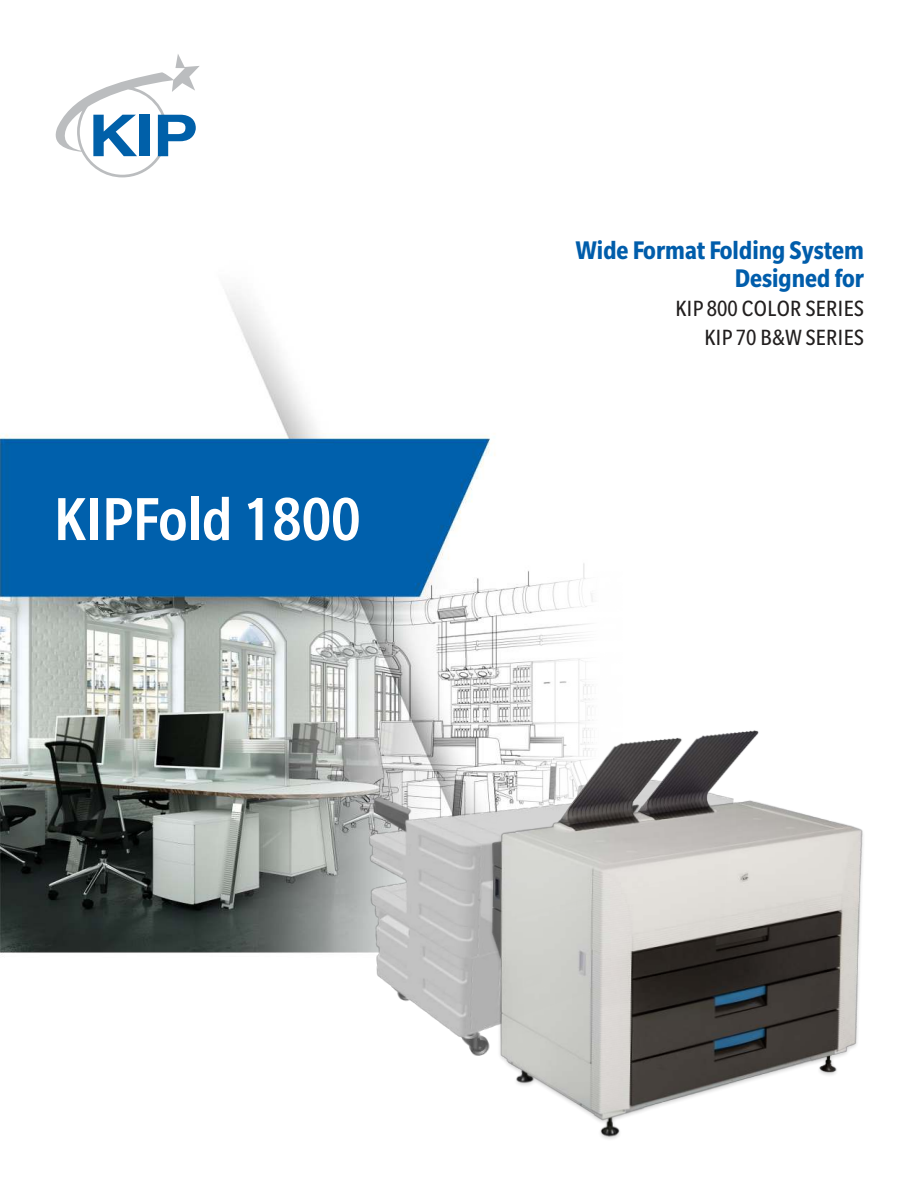
<style>
.page{position:relative;width:918px;height:1188px;background:#fff}
.page>*{position:absolute;margin:0;border:0;box-sizing:border-box;transform-origin:0 0}
.t1{font:500 condensed 66px "Slate Pro";color:#fff}
.t2{font:700 condensed 27.75px/27.8px "Slate Pro";color:#005dab;text-align:right}
.t3{font:condensed 24px/28.8px "Slate Pro";letter-spacing:.015em;color:#221f1f;text-align:right}
</style>
<div class="page">
<img style="left:0;top:289px;width:593px;height:664px">
<svg style="left:56px;top:54px;width:144px;height:123px"></svg>
<img style="left:342px;top:749px;width:119px;height:289px">
<img style="left:461px;top:660px;width:402px;height:479px">
<h1 class="t1" style="left:54px;top:479px;width:308px">KIPFold 1800</h1>
<p class="t2" style="left:576px;top:238px;width:290px">Wide Format Folding System<br>Designed for</p>
<p class="t3" style="left:675px;top:293px;width:190px">KIP 800 COLOR SERIES<br>KIP 70 B&amp;W SERIES</p>
</div>
